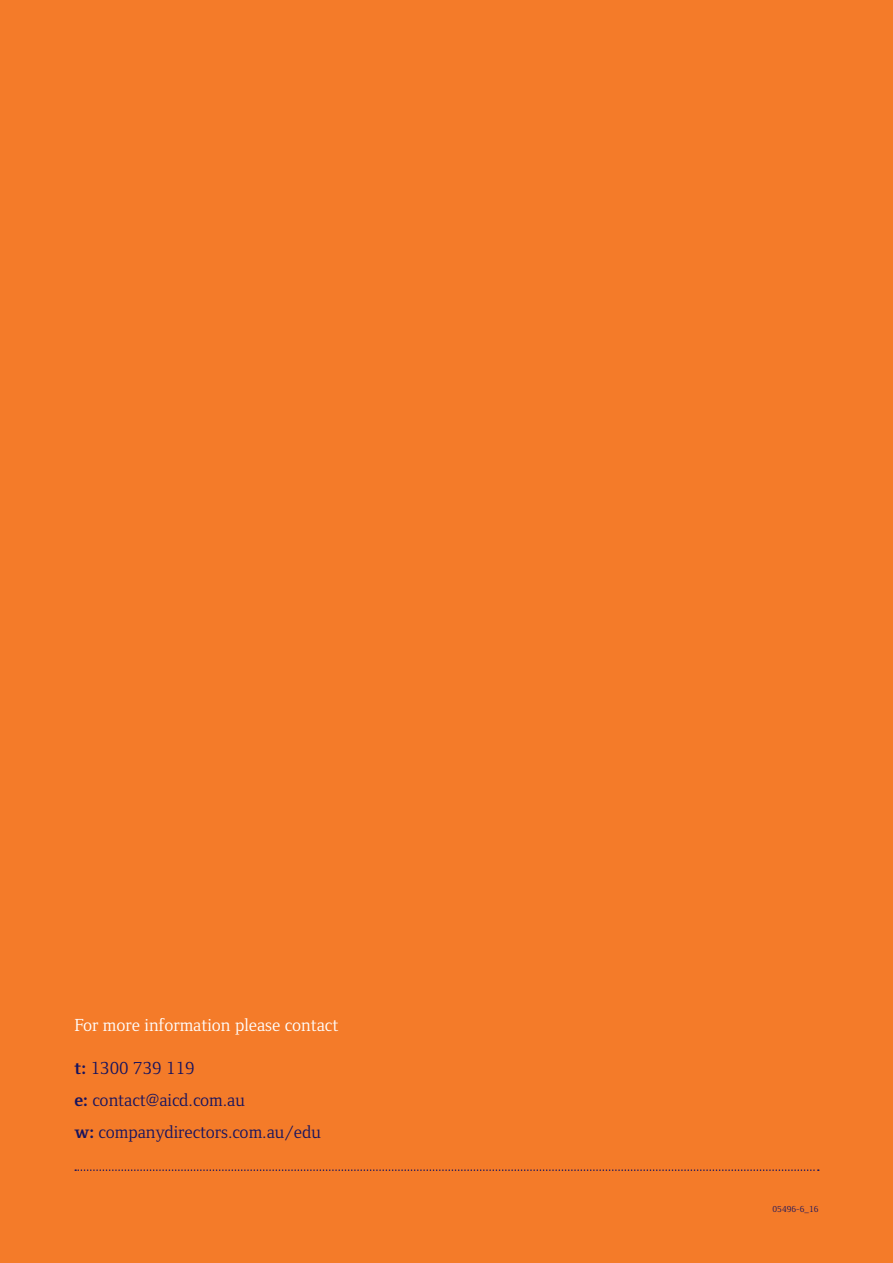
<style>
.page{position:relative;width:893px;height:1263px;background:#f47b29}
.page>*{position:absolute;margin:0;border:0;box-sizing:border-box;transform-origin:0 0}
.t1{font:18px/32px "Foundry Form Serif";color:#16135f}
.t2{font:18px "Foundry Form Serif";color:#fff}
.t3{font:9px "Foundry Form Serif";color:#16135f}
.s1{font-weight:700}
</style>
<div class="page">
<svg style="left:75px;top:1169px;width:744px;height:2px"></svg>
<p class="t2" style="left:74px;top:1015px;width:265px">For more information please contact</p>
<p class="t1" style="left:74px;top:1052px;width:248px"><span class="s1">t:</span> 1300 739 119<br><span class="s1">e:</span> contact@aicd.com.au<br><span class="s1">w:</span> companydirectors.com.au/edu</p>
<p class="t3" style="left:772px;top:1204px;width:48px">05496-6_16</p>
</div>
